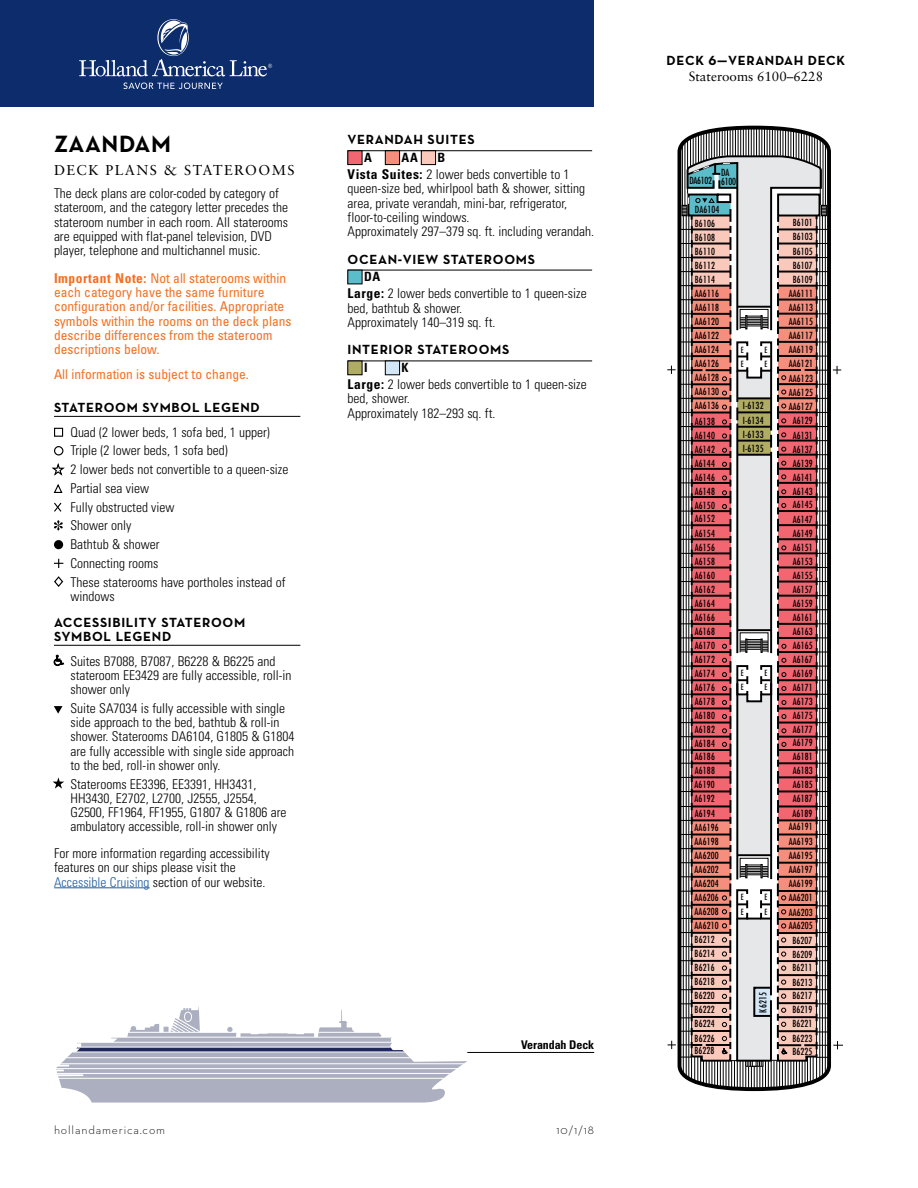
<style>
.page{position:relative;width:918px;height:1188px;background:#fff}
.page>*{position:absolute;margin:0;border:0;box-sizing:border-box;transform-origin:0 0}
.t1{font:700 24px "Neutraface Text";letter-spacing:.025em;color:#000}
.t2{font:14.25px "Sabon LT Std";letter-spacing:.1em;color:#000}
.t3{font:300 condensed 13.5px/14.2px "Univers";color:#000}
.t4{font:300 condensed 13.5px/18.8px "Univers LT Std";color:#000}
.t5{font:condensed 13.5px/14.2px "Univers LT Std";color:#f36f21}
.t6{font:700 13.5px/13.5px "Neutraface Text";letter-spacing:.05em;color:#000}
.t7{font:13.35px "Sabon LT Std";color:#000}
.t8{font:700 condensed 12.75px "Univers LT Std";color:#000}
.t9{font:300 12px "Neutraface Text";letter-spacing:.07em;color:#000}
.t10{font:700 condensed 12px "Univers";letter-spacing:-.01em;color:#000}
.t11{font:condensed 9.6px/14.1px "Futura";letter-spacing:.01em;color:#000;text-align:justify}
.t12{font:condensed 8.25px/14.4px "Futura";color:#000}
.s1{font-weight:700}
.s2{font-family:"Univers LT Std"}
.s3{color:#215e9e}
</style>
<div class="page">
<div style="left:0;top:0;width:594px;height:107px;background:#0d2c6c"></div>
<svg style="left:123px;top:83px;width:100px;height:6px"></svg>
<svg style="left:79px;top:19px;width:193px;height:58px"></svg>
<hr style="left:54px;top:416px;width:246px;height:1px;background:#000">
<hr style="left:54px;top:645px;width:246px;height:1px;background:#000">
<div style="left:54px;top:428px;width:9px;height:9px;border:1px solid #000"></div>
<div style="left:54px;top:446px;width:9px;height:9px;border:1px solid #000;border-radius:50%"></div>
<svg style="left:51px;top:463px;width:14px;height:30px"></svg>
<svg style="left:54px;top:502px;width:8px;height:10px"></svg>
<svg style="left:54px;top:520px;width:9px;height:10px"></svg>
<div style="left:54px;top:540px;width:9px;height:9px;background:#000;border-radius:50%"></div>
<svg style="left:54px;top:559px;width:9px;height:9px"></svg>
<svg style="left:54px;top:576px;width:10px;height:11px"></svg>
<svg style="left:54px;top:654px;width:10px;height:12px"></svg>
<svg style="left:54px;top:706px;width:9px;height:8px"></svg>
<svg style="left:53px;top:777px;width:11px;height:12px"></svg>
<hr style="left:348px;top:150px;width:244px;height:1px;background:#000">
<hr style="left:348px;top:270px;width:244px;height:1px;background:#000">
<hr style="left:348px;top:361px;width:244px;height:1px;background:#000">
<div style="left:348px;top:151px;width:14px;height:14px;background:#f16670"></div>
<div style="left:385px;top:151px;width:15px;height:14px;background:#f58e7d"></div>
<div style="left:385px;top:151px;width:15px;height:14px;border:1px solid #000"></div>
<div style="left:421px;top:151px;width:15px;height:14px;background:#fbc9bc"></div>
<div style="left:421px;top:151px;width:15px;height:14px;border:1px solid #000"></div>
<div style="left:348px;top:270px;width:14px;height:14px;background:#5cbdca"></div>
<div style="left:348px;top:361px;width:14px;height:14px;background:#b0ac63"></div>
<div style="left:348px;top:361px;width:14px;height:14px;border:1px solid #000"></div>
<div style="left:385px;top:361px;width:15px;height:14px;background:#d4e7f7"></div>
<div style="left:385px;top:361px;width:15px;height:14px;border:1px solid #000"></div>
<hr style="left:54px;top:887px;width:96px;height:1px;background:#215e9e">
<svg style="left:667px;top:128px;width:176px;height:962px"></svg>
<div style="left:839px;top:184px;width:32px;height:30px;background:#fff"></div>
<svg style="left:56px;top:1006px;width:411px;height:97px"></svg>
<hr style="left:77px;top:1047px;width:313px;height:1px;background:#fff">
<hr style="left:57px;top:1073px;width:393px;height:1px;background:#fff">
<hr style="left:56px;top:1068px;width:401px;height:1px;background:#fff">
<hr style="left:72px;top:1052px;width:333px;height:1px;background:#fff">
<hr style="left:60px;top:1064px;width:404px;height:1px;background:#fff">
<hr style="left:59px;top:1078px;width:385px;height:1px;background:#fff">
<hr style="left:77px;top:1042px;width:314px;height:1px;background:#fff">
<hr style="left:67px;top:1057px;width:343px;height:1px;background:#fff">
<hr style="left:112px;top:1037px;width:279px;height:1px;background:#fff">
<hr style="left:319px;top:1032px;width:60px;height:1px;background:#fff">
<hr style="left:128px;top:1032px;width:108px;height:1px;background:#fff">
<hr style="left:467px;top:1052px;width:127px;height:1px;background:#000">
<h1 class="t1" style="left:54px;top:129px;width:119px">ZAANDAM</h1>
<p class="t2" style="left:54px;top:162px;width:242px">DECK PLANS &amp; STATEROOMS</p>
<p class="t3" style="left:54px;top:186px;width:236px">The deck plans are color-coded by category of stateroom, and the category letter precedes the stateroom number in each room. All staterooms are equipped with flat-panel television, DVD player, telephone and multichannel music.</p>
<p class="t5" style="left:54px;top:271px;width:239px"><span class="s1">Important Note:</span> Not all staterooms within each category have the same furniture configuration and/or facilities. Appropriate symbols within the rooms on the deck plans describe differences from the stateroom descriptions below.</p>
<p class="t5" style="left:54px;top:367px;width:196px">All information is subject to change.</p>
<p class="t6" style="left:54px;top:400px;width:207px">STATEROOM SYMBOL LEGEND</p>
<p class="t4" style="left:70px;top:423px;width:219px">Quad (2 lower beds, 1 sofa bed, 1 upper)<br>Triple (2 lower beds, 1 sofa bed)<br>2 lower beds not convertible to a queen-size<br>Partial sea view<br>Fully obstructed view<br>Shower only<br>Bathtub &amp; shower<br>Connecting rooms<br>These staterooms have portholes instead of</p>
<p class="t4" style="left:70px;top:587px;width:46px">windows</p>
<p class="t6" style="left:54px;top:616px;width:193px">ACCESSIBILITY STATEROOM<br>SYMBOL LEGEND</p>
<p class="t3" style="left:70px;top:654px;width:223px"><span class="s2">Suite</span>s B7088, B7087, B6228 &amp; B6225 and stateroom EE3429 are fully accessible, roll-in shower only</p>
<p class="t3" style="left:70px;top:701px;width:225px">Suite SA7034 is fully accessible with single side approach to the bed, bathtub &amp; roll-in shower. Staterooms DA6104, G1805 &amp; G1804 are fully accessible with single side approach to the bed, roll-in shower only.</p>
<p class="t3" style="left:70px;top:777px;width:218px"><span class="s2">S</span>taterooms EE3396, EE3391, HH3431, HH3430, E2702, L2700, J2555, J2554, G2500, FF1964, FF1955, G1807 &amp; G1806 are ambulatory accessible, roll-in shower only</p>
<p class="t3" style="left:54px;top:846px;width:217px">For more information regarding accessibility features on our ships please visit the<br><span class="s3">Accessible Cruising</span> section of our website.</p>
<p class="t6" style="left:348px;top:133px;width:129px">VERANDAH SUITES</p>
<p class="t8" style="left:364px;top:149px;width:9px">A</p>
<p class="t8" style="left:402px;top:149px;width:18px">AA</p>
<p class="t8" style="left:438px;top:149px;width:9px">B</p>
<p class="t4" style="left:348px;top:167px;width:248px;line-height:14.2px"><span class="s1">Vista Suites:</span> 2 lower beds convertible to 1 queen-size bed, whirlpool bath &amp; shower, sitting area, private verandah, mini-bar, refrigerator, floor-to-ceiling windows.<br>Approximately 297–379 sq. ft. including verandah.</p>
<p class="t6" style="left:348px;top:252px;width:189px">OCEAN-VIEW STATEROOMS</p>
<p class="t8" style="left:364px;top:269px;width:18px">DA</p>
<p class="t4" style="left:348px;top:287px;width:241px;line-height:14.2px"><span class="s1">Large:</span> 2 lower beds convertible to 1 queen-size bed, bathtub &amp; shower.<br>Approximately 140–319 sq. ft.</p>
<p class="t6" style="left:348px;top:343px;width:163px">INTERIOR STATEROOMS</p>
<p class="t8" style="left:364px;top:360px;width:5px">I</p>
<p class="t8" style="left:402px;top:360px;width:9px">K</p>
<p class="t4" style="left:348px;top:377px;width:241px;line-height:14.2px"><span class="s1">Large:</span> 2 lower beds convertible to 1 queen-size bed, shower.<br>Approximately 182–293 sq. ft.</p>
<p class="t10" style="left:521px;top:1037px;width:75px">Verandah Deck</p>
<p class="t9" style="left:54px;top:1122px;width:113px">hollandamerica.com</p>
<p class="t9" style="left:557px;top:1122px;width:39px">10/1/18</p>
<p class="t6" style="left:667px;top:53px;width:180px">DECK 6—VERANDAH DECK</p>
<p class="t7" style="left:689px;top:68px;width:136px">Staterooms 6100–6228</p>
<p class="t11" style="left:689px;top:173px;width:24px">DA6102</p>
<p class="t11" style="left:721px;top:167px;width:16px;line-height:9.8px">DA<br>6100</p>
<p class="t11" style="left:695px;top:216px;width:26px;text-align:left">B6106<br>B6108<br>B6110<br>B6112<br>B6114<br>AA6116<br>AA6118<br>AA6120<br>AA6122<br>AA6124<br>AA6126<br>AA6128<br>AA6130<br>AA6136</p>
<p class="t11" style="left:695px;top:414px;width:22px">A6138<br>A6140<br>A6142<br>A6144<br>A6146<br>A6148<br>A6150<br>A6152<br>A6154<br>A6156<br>A6158<br>A6160<br>A6162<br>A6164<br>A6166<br>A6168<br>A6170<br>A6172<br>A6174<br>A6176<br>A6178<br>A6180<br>A6182<br>A6184<br>A6186<br>A6188<br>A6190<br>A6192<br>A6194</p>
<p class="t11" style="left:695px;top:820px;width:26px;text-align:left">AA6196<br>AA6198<br>AA6200<br>AA6202<br>AA6204<br>AA6206<br>AA6208<br>AA6210<br>B6212<br>B6214<br>B6216<br>B6218<br>B6220<br>B6222<br>B6224<br>B6226</p>
<p class="t11" style="left:694px;top:1044px;width:22px">B6228</p>
<p class="t11" style="left:695px;top:202px;width:26px">DA6104</p>
<p class="t12" style="left:741px;top:342px;width:4px">E<br>E</p>
<p class="t12" style="left:765px;top:342px;width:4px">E<br>E</p>
<p class="t11" style="left:743px;top:399px;width:22px">I-6132<br>I-6134<br>I-6133<br>I-6135</p>
<p class="t12" style="left:741px;top:666px;width:4px">E<br>E</p>
<p class="t12" style="left:765px;top:666px;width:4px">E<br>E</p>
<p class="t12" style="left:741px;top:890px;width:4px">E<br>E</p>
<p class="t12" style="left:765px;top:890px;width:4px">E<br>E</p>
<p class="t11" style="left:756px;top:1013px;width:22px;rotate:-90deg">K6215</p>
<p class="t11" style="left:789px;top:215px;width:26px;text-align:center">B6101<br>B6103<br>B6105<br>B6107<br>B6109<br>AA6111<br>AA6113<br>AA6115<br>AA6117<br>AA6119<br>AA6121<br>AA6123<br>AA6125<br>AA6127<br>A6129<br>A6131<br>A6137<br>A6139<br>A6141<br>A6143<br>A6145<br>A6147<br>A6149<br>A6151<br>A6153<br>A6155<br>A6157<br>A6159<br>A6161<br>A6163<br>A6165</p>
<p class="t11" style="left:792px;top:652px;width:22px">A6167<br>A6169<br>A6171<br>A6173<br>A6175<br>A6177<br>A6179<br>A6181<br>A6183<br>A6185<br>A6187<br>A6189</p>
<p class="t11" style="left:789px;top:820px;width:26px;text-align:center">AA6191<br>AA6193<br>AA6195<br>AA6197<br>AA6199<br>AA6201<br>AA6203<br>AA6205<br>B6207<br>B6209</p>
<p class="t11" style="left:792px;top:959px;width:22px;line-height:15.1px">B6211<br>B6213</p>
<p class="t11" style="left:792px;top:988px;width:22px">B6217<br>B6219<br>B6221<br>B6223</p>
<p class="t11" style="left:792px;top:1044px;width:22px">B6225</p>
</div>
